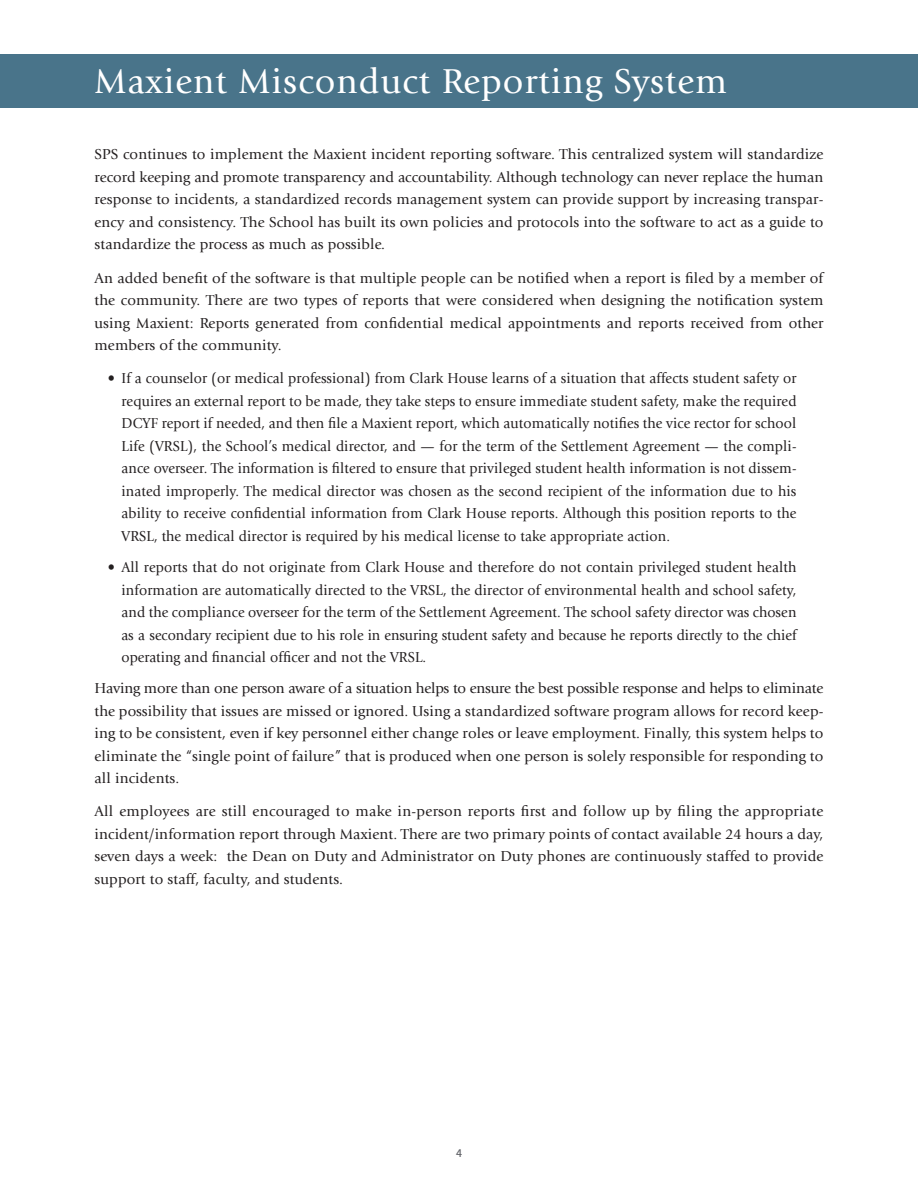
<style>
.page{position:relative;width:918px;height:1188px;background:#fff}
.page>*{position:absolute;margin:0;border:0;box-sizing:border-box;transform-origin:0 0}
.t1{font:36px "Giovanni Std";letter-spacing:.03em;color:#fff}
.body{font:15px/22.5px "Giovanni Std";letter-spacing:.01em;color:#231f20;text-align:justify}
.bullet{font:15px/22.5px "Giovanni Std";letter-spacing:.01em;color:#231f20;text-align:justify;scale:.95 1}
.t2{font:500 10.5px "Noto Sans JP";color:#63656a}
</style>
<div class="page">
<div style="left:0;top:54px;width:918px;height:54px;background:#49748a"></div>
<p class="t1" style="left:94px;top:61px;width:634px">Maxient Misconduct Reporting System</p>
<p class="body" style="left:94px;top:143px;width:731px">SPS continues to implement the Maxient incident reporting software. This centralized system will standardize record keeping and promote transparency and accountability. Although technology can never replace the human response to incidents, a standardized records management system can provide support by increasing transpar&shy;ency and consistency. The School has built its own policies and protocols into the software to act as a guide to standardize the process as much as possible.</p>
<p class="body" style="left:94px;top:267px;width:731px">An added benefit of the software is that multiple people can be notified when a report is filed by a member of the community. There are two types of reports that were considered when designing the notification system using Maxient: Reports generated from confidential medical appointments and reports received from other members of the community.</p>
<p class="bullet" style="left:122px;top:367px;width:712px;text-indent:-14px">• If a counselor (or medical professional) from Clark House learns of a situation that affects student safety or requires an external report to be made, they take steps to ensure immediate student safety, make the required DCYF report if needed, and then file a Maxient report, which automatically notifies the vice rector for school Life (VRSL), the School’s medical director, and — for the term of the Settlement Agreement — the compli&shy;ance overseer. The information is filtered to ensure that privileged student health information is not dissem&shy;inated improperly. The medical director was chosen as the second recipient of the information due to his ability to receive confidential information from Clark House reports. Although this position reports to the VRSL, the medical director is required by his medical license to take appropriate action.</p>
<p class="bullet" style="left:122px;top:556px;width:712px;text-indent:-14px">• All reports that do not originate from Clark House and therefore do not contain privileged student health information are automatically directed to the VRSL, the director of environmental health and school safety, and the compliance overseer for the term of the Settlement Agreement. The school safety director was chosen as a secondary recipient due to his role in ensuring student safety and because he reports directly to the chief operating and financial officer and not the VRSL.</p>
<p class="body" style="left:94px;top:677px;width:731px">Having more than one person aware of a situation helps to ensure the best possible response and helps to eliminate the possibility that issues are missed or ignored. Using a standardized software program allows for record keep&shy;ing to be consistent, even if key personnel either change roles or leave employment. Finally, this system helps to eliminate the “single point of failure” that is produced when one person is solely responsible for responding to all incidents.</p>
<p class="body" style="left:94px;top:800px;width:731px">All employees are still encouraged to make in-person reports first and follow up by filing the appropriate incident/information report through Maxient. There are two primary points of contact available 24 hours a day, seven days a week: the Dean on Duty and Administrator on Duty phones are continuously staffed to provide support to staff, faculty, and students.</p>
<p class="t2" style="left:456px;top:1148px;width:7px">4</p>
</div>
